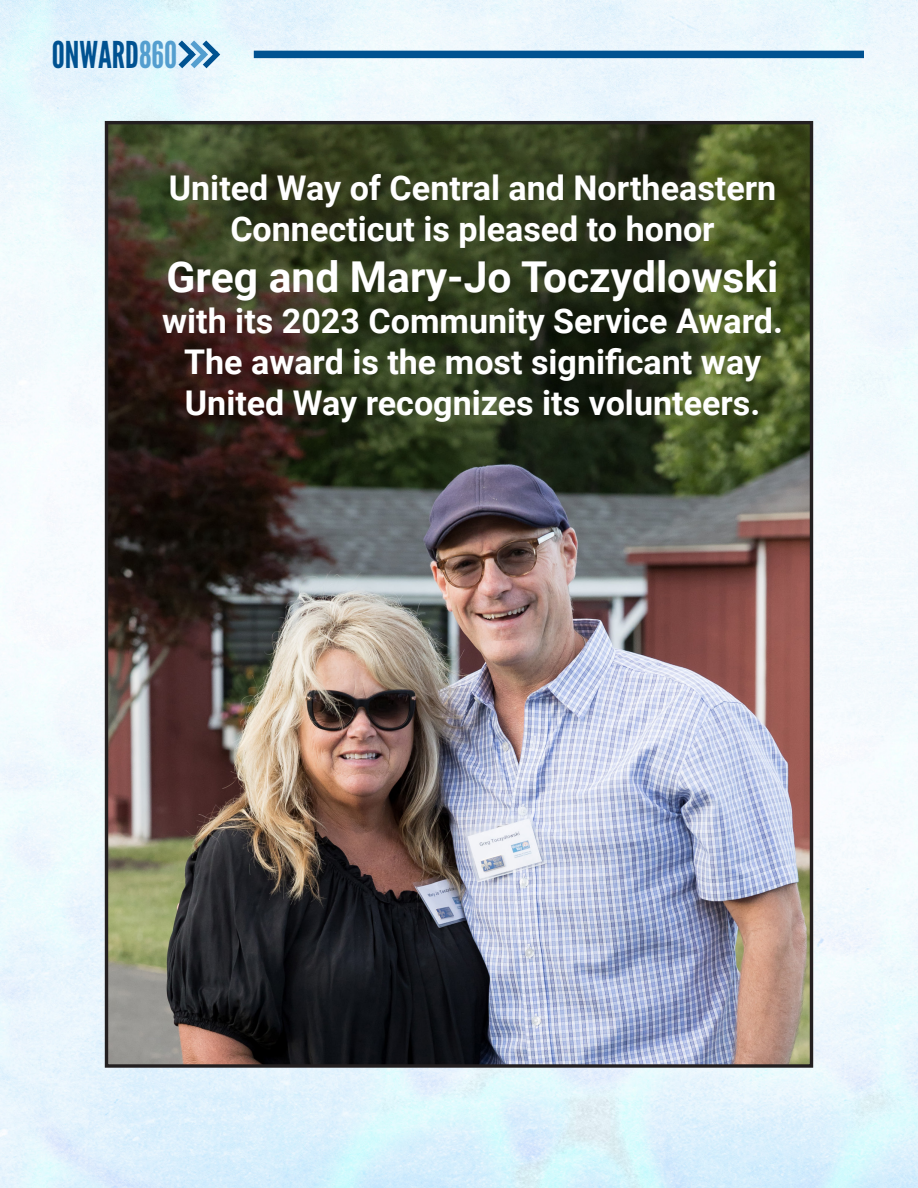
<style>
.page{position:relative;width:918px;height:1188px;background:#fff}
.page>*{position:absolute;margin:0;border:0;box-sizing:border-box;transform-origin:0 0}
.t1{font:700 42.6px "Roboto";color:#fff}
.t2{font:36.9px "League Gothic";color:#005291}
.t3{font:700 34.05px/40.8px "Roboto";color:#fff;text-align:center}
.s1{color:#549ecf}
</style>
<div class="page">
<img style="left:0;top:0;width:918px;height:1188px">
<div style="left:254px;top:51px;width:610px;height:7px;background:#005291"></div>
<svg style="left:173px;top:35px;width:53px;height:39px;background:#b1d1e5"></svg>
<img style="left:109px;top:125px;width:700px;height:939px">
<p class="t2" style="left:52px;top:32px;width:127px">ONWARD<span class="s1">860</span></p>
<p class="t3" style="left:169px;top:167px;width:609px">United Way of Central and Northeastern</p>
<p class="t3" style="left:230px;top:208px;width:486px">Connecticut is pleased to honor</p>
<p class="t1" style="left:167px;top:247px;width:613px">Greg and Mary-Jo Toczydlowski</p>
<p class="t3" style="left:162px;top:299px;width:622px">with its 2023 Community Service Award.<br>The award is the most significant way</p>
<p class="t3" style="left:185px;top:381px;width:577px">United Way recognizes its volunteers.</p>
</div>
